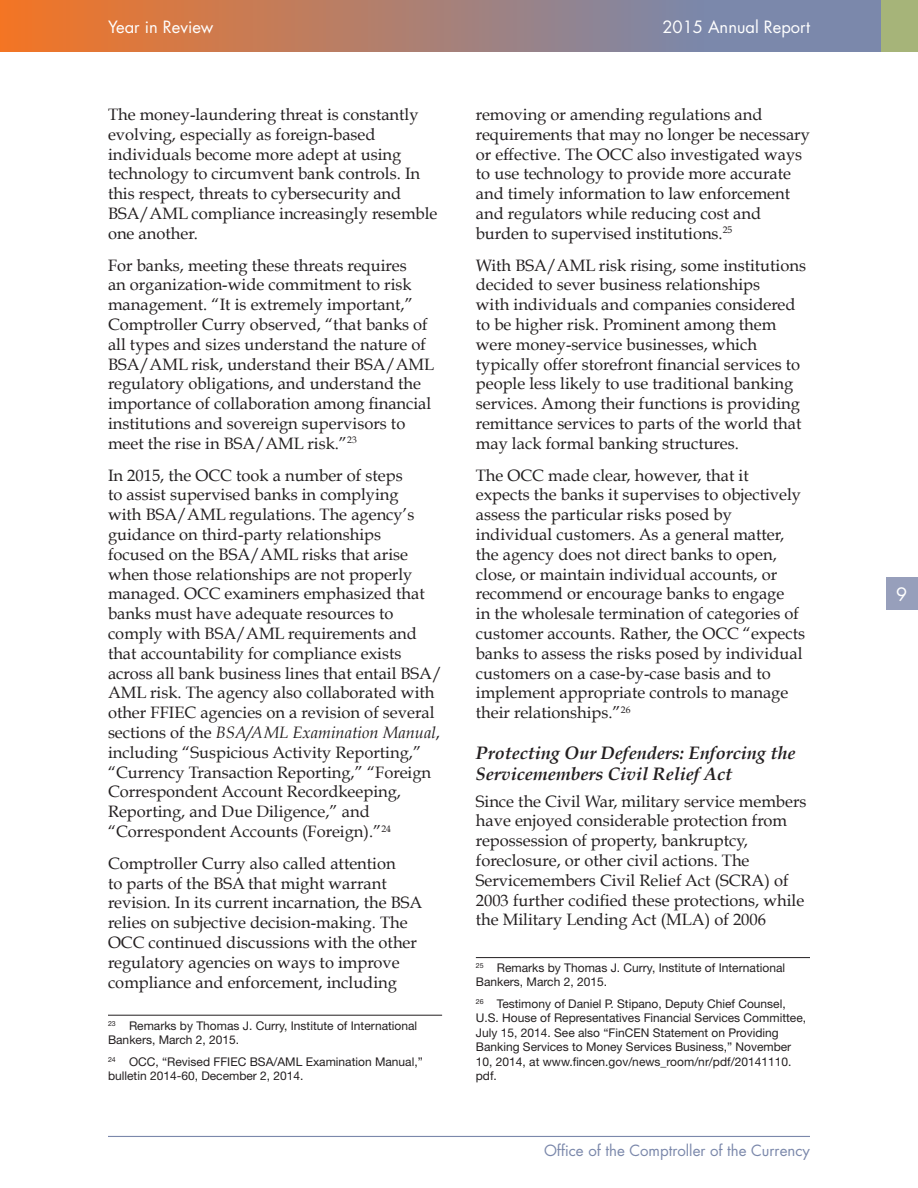
<style>
.page{position:relative;width:918px;height:1188px;background:#fff}
.page>*{position:absolute;margin:0;border:0;box-sizing:border-box;transform-origin:0 0}
.Heading_Three{font:italic 700 18px/21.6px "Book Antiqua";color:#231f20}
.t1{font:18px "Futura Std";color:#fff}
.t2{font:16.5px/19.8px "Book Antiqua";color:#231f20}
.t3{font:16.5px "Futura Std";color:#fff}
.t4{font:15px "Futura Std";color:#7b88ab}
.Footnote_text{font:12px/14.4px "Helvetica Neue LT Std";color:#231f20}
.s1{font-style:italic}
</style>
<div class="page">
<svg style="left:0;top:0;width:881px;height:52px;background:#aa8074"></svg>
<div style="left:881px;top:0;width:37px;height:52px;background:#a6b479"></div>
<hr style="left:108px;top:1136px;width:702px;height:1px;background:#7b88ab">
<div style="left:886px;top:578px;width:32px;height:32px;background:#979fbb"></div>
<hr style="left:108px;top:1015px;width:334px;height:1px;background:#231f20">
<hr style="left:476px;top:957px;width:334px;height:1px;background:#231f20">
<p class="t3" style="left:108px;top:16px;width:107px">Year in Review</p>
<p class="t2" style="left:108px;top:105px;width:331px">The money-laundering threat is constantly evolving, especially as foreign-based individuals become more adept at using technology to circumvent bank controls. In this respect, threats to cybersecurity and BSA/AML compliance increasingly resemble one another.</p>
<p class="t2" style="left:108px;top:255px;width:328px">For banks, meeting these threats requires<br>an organization-wide commitment to risk management. “It is extremely important,” Comptroller Curry observed, “that banks of all types and sizes understand the nature of BSA/AML risk, understand their BSA/AML regulatory obligations, and understand the importance of collaboration among financial institutions and sovereign supervisors to meet the rise in BSA/AML risk.”<sup>23</sup></p>
<p class="t2" style="left:108px;top:465px;width:336px">In 2015, the OCC took a number of steps<br>to assist supervised banks in complying<br>with BSA/AML regulations. The agency’s guidance on third-party relationships<br>focused on the BSA/AML risks that arise when those relationships are not properly managed. OCC examiners emphasized that banks must have adequate resources to comply with BSA/AML requirements and that accountability for compliance exists across all bank business lines that entail BSA/ AML risk. The agency also collaborated with other FFIEC agencies on a revision of several sections of the <span class="s1">BSA/AML Examination Manual</span>, including “Suspicious Activity Reporting,” “Currency Transaction Reporting,” “Foreign Correspondent Account Recordkeeping, Reporting, and Due Diligence,” and “Correspondent Accounts (Foreign).”<sup>24</sup></p>
<p class="t2" style="left:108px;top:853px;width:316px">Comptroller Curry also called attention<br>to parts of the BSA that might warrant revision. In its current incarnation, the BSA relies on subjective decision-making. The OCC continued discussions with the other regulatory agencies on ways to improve compliance and enforcement, including</p>
<p class="Footnote_text" style="left:108px;top:1018px;width:311px"><sup>23</sup> Remarks by Thomas J. Curry, Institute of International<br>Bankers, March 2, 2015.</p>
<p class="Footnote_text" style="left:108px;top:1054px;width:316px"><sup>24</sup> OCC, “Revised FFIEC BSA/AML Examination Manual,” bulletin 2014-60, December 2, 2014.</p>
<p class="t3" style="left:662px;top:16px;width:149px">2015 Annual Report</p>
<p class="t2" style="left:476px;top:105px;width:336px">removing or amending regulations and requirements that may no longer be necessary or effective. The OCC also investigated ways to use technology to provide more accurate and timely information to law enforcement and regulators while reducing cost and burden to supervised institutions.<sup>25</sup></p>
<p class="t2" style="left:476px;top:255px;width:332px">With BSA/AML risk rising, some institutions decided to sever business relationships<br>with individuals and companies considered to be higher risk. Prominent among them were money-service businesses, which typically offer storefront financial services to people less likely to use traditional banking services. Among their functions is providing remittance services to parts of the world that may lack formal banking structures.</p>
<p class="t2" style="left:476px;top:465px;width:331px">The OCC made clear, however, that it expects the banks it supervises to objectively assess the particular risks posed by individual customers. As a general matter, the agency does not direct banks to open, close, or maintain individual accounts, or recommend or encourage banks to engage<br>in the wholesale termination of categories of customer accounts. Rather, the OCC “expects banks to assess the risks posed by individual customers on a case-by-case basis and to implement appropriate controls to manage their relationships.”<sup>26</sup></p>
<p class="Heading_Three" style="left:476px;top:742px;width:321px">Protecting Our Defenders: Enforcing the<br>Servicemembers Civil Relief Act</p>
<p class="t2" style="left:476px;top:791px;width:332px">Since the Civil War, military service members have enjoyed considerable protection from repossession of property, bankruptcy, foreclosure, or other civil actions. The Servicemembers Civil Relief Act (SCRA) of 2003 further codified these protections, while the Military Lending Act (MLA) of 2006</p>
<p class="Footnote_text" style="left:476px;top:960px;width:311px"><sup>25</sup> Remarks by Thomas J. Curry, Institute of International<br>Bankers, March 2, 2015.</p>
<p class="Footnote_text" style="left:476px;top:996px;width:332px"><sup>26</sup> Testimony of Daniel P. Stipano, Deputy Chief Counsel, U.S. House of Representatives Financial Services Committee, July 15, 2014. See also “FinCEN Statement on Providing Banking Services to Money Services Business,” November 10, 2014, at www.fincen.gov/news_room/nr/pdf/20141110. pdf.</p>
<p class="t4" style="left:544px;top:1140px;width:267px">Office of the Comptroller of the Currency</p>
<p class="t1" style="left:896px;top:583px;width:13px">9</p>
</div>
